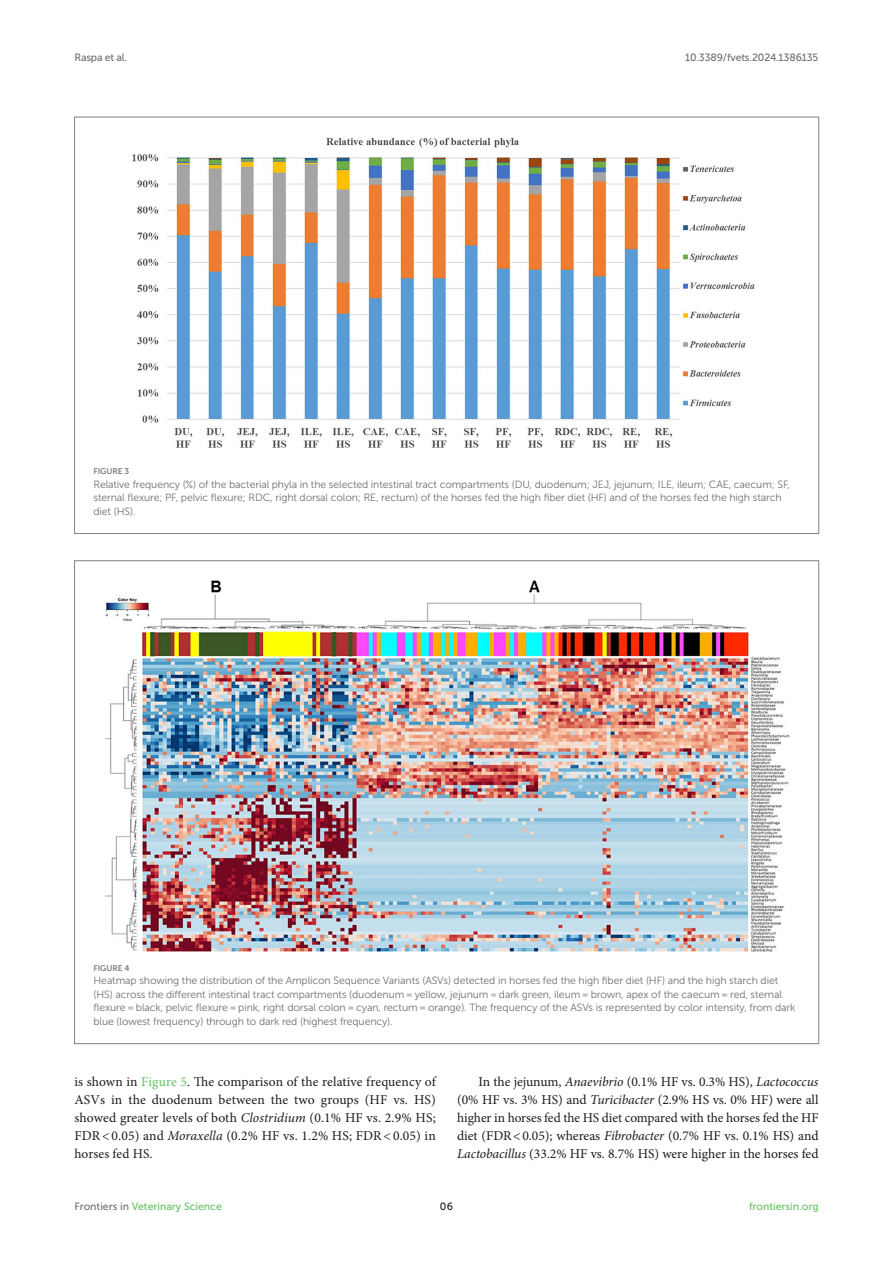
<style>
.page{position:relative;width:893px;height:1263px;background:#fff}
.page>*{position:absolute;margin:0;border:0;box-sizing:border-box;transform-origin:0 0}
.TEXT{font:13.5px/18px "Minion Pro";color:#1b1c1b;text-align:justify}
.FIG_LEG{font:10.5px/13.5px "Museo Sans 300";letter-spacing:-.01em;color:#706f70}
.t1{font:10.5px "Museo Sans 500";color:#65c161}
.t2{font:10.5px "Museo Sans 500";letter-spacing:-.015em;color:#706f70}
.t3{font:10.5px "Museo Sans 500";color:#1b1c1b}
.FIG_HD{font:8.25px "Museo Sans 700";letter-spacing:-.01em;color:#7e7f7f}
.s1{color:#65c161}
.s2{font-style:italic}
.s3{color:#706f70}
</style>
<div class="page">
<img style="left:132px;top:138px;width:623px;height:310px">
<img style="left:104px;top:580px;width:685px;height:372px">
<p class="t2" style="left:74px;top:51px;width:54px">Raspa et al.</p>
<p class="t2" style="left:685px;top:51px;width:135px">10.3389/fvets.2024.1386135</p>
<p class="FIG_HD" style="left:94px;top:467px;width:37px">FIGURE 3</p>
<p class="FIG_LEG" style="left:94px;top:477px;width:698px">Relative frequency (%) of the bacterial phyla in the selected intestinal tract compartments (DU, duodenum; JEJ, jejunum; ILE, ileum; CAE, caecum; SF, sternal flexure; PF, pelvic flexure; RDC, right dorsal colon; RE, rectum) of the horses fed the high fiber diet (HF) and of the horses fed the high starch diet (HS).</p>
<p class="FIG_HD" style="left:94px;top:963px;width:37px">FIGURE 4</p>
<p class="FIG_LEG" style="left:94px;top:974px;width:703px">Heatmap showing the distribution of the Amplicon Sequence Variants (ASVs) detected in horses fed the high fiber diet (HF) and the high starch diet (HS) across the different intestinal tract compartments (duodenum = yellow, jejunum = dark green, ileum = brown, apex of the caecum = red, sternal flexure = black, pelvic flexure = pink, right dorsal colon = cyan, rectum = orange). The frequency of the ASVs is represented by color intensity, from dark blue (lowest frequency) through to dark red (highest frequency).</p>
<p class="TEXT" style="left:74px;top:1073px;width:363px">is shown in <span class="s1">Figure 5</span>. The comparison of the relative frequency of ASVs in the duodenum between the two groups (HF vs. HS) showed greater levels of both <span class="s2">Clostridium</span> (0.1% HF vs. 2.9% HS; FDR&lt; 0.05) and <span class="s2">Moraxella</span> (0.2% HF vs. 1.2% HS; FDR&lt; 0.05) in horses fed HS.</p>
<p class="TEXT" style="left:457px;top:1073px;width:363px;text-indent:21px">In the jejunum, <span class="s2">Anaevibrio</span> (0.1% HF vs. 0.3% HS), <span class="s2">Lactococcus </span>(0% HF vs. 3% HS) and <span class="s2">Turicibacter</span> (2.9% HS vs. 0% HF) were all higher in horses fed the HS diet compared with the horses fed the HF diet (FDR&lt;0.05); whereas <span class="s2">Fibrobacter</span> (0.7% HF vs. 0.1% HS) and <span class="s2">Lactobacillus</span> (33.2% HF vs. 8.7% HS) were higher in the horses fed</p>
<p class="t1" style="left:74px;top:1200px;width:149px"><span class="s3">Frontiers in</span> Veterinary Science</p>
<p class="t3" style="left:440px;top:1200px;width:15px">06</p>
<p class="t1" style="left:749px;top:1200px;width:71px">frontiersin.org</p>
</div>
